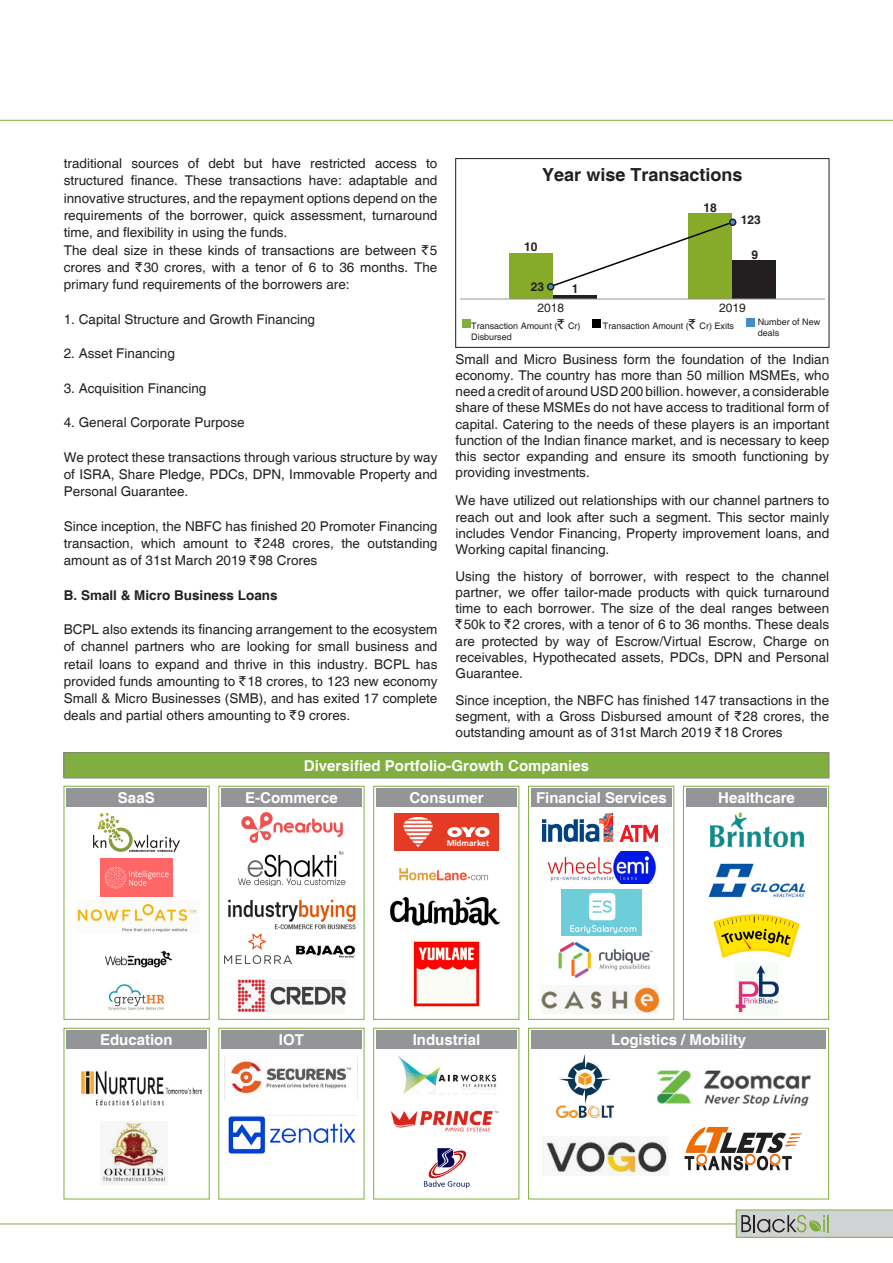
<style>
.page{position:relative;width:893px;height:1263px;background:#fff}
.page>*{position:absolute;margin:0;border:0;box-sizing:border-box;transform-origin:0 0}
.t1{font:700 18px "Helvetica";color:#231f20}
.t2{font:700 15px "Helvetica";color:#fff}
.t3{font:13.5px/16.2px "Helvetica";color:#231f20;text-align:justify}
.t4{font:700 13.5px "Helvetica";color:#231f20}
.t5{font:700 12px "Helvetica";color:#231f20}
.t6{font:12px "Helvetica";color:#231f20}
.t7{font:700 9.3px "Calibri";letter-spacing:-.005em;color:#fff}
.t8{font:9px/10.8px "Helvetica";color:#231f20}
.s1{font-family:"Indian Rupee"}
.s2{font-family:"Indian Rupee";font-size:13.5px}
</style>
<div class="page">
<div style="left:64px;top:1028px;width:146px;height:171px;border:1px solid #80af40"></div>
<div style="left:373px;top:1028px;width:146px;height:171px;border:1px solid #80af40"></div>
<div style="left:528px;top:1028px;width:301px;height:171px;border:1px solid #80af40"></div>
<div style="left:509px;top:254px;width:44px;height:45px;background:#85ab29"></div>
<div style="left:688px;top:214px;width:44px;height:85px;background:#85ab29"></div>
<svg style="left:553px;top:295px;width:43px;height:4px"></svg>
<div style="left:732px;top:260px;width:44px;height:39px;background:#231f20"></div>
<div style="left:455px;top:158px;width:374px;height:190px;border:1px solid #1c1c1c"></div>
<hr style="left:460px;top:299px;width:365px;height:1px;background:#939598">
<div style="left:462px;top:319px;width:8px;height:8px;background:#80af40"></div>
<div style="left:746px;top:319px;width:9px;height:8px;background:#488cc7"></div>
<div style="left:593px;top:319px;width:8px;height:8px;background:#000001"></div>
<div style="left:547px;top:283px;width:7px;height:7px;border:2px solid #231f20;border-radius:50%"></div>
<svg style="left:548px;top:219px;width:188px;height:71px"></svg>
<div style="left:729px;top:218px;width:7px;height:8px;border:2px solid #231f20;border-radius:50%"></div>
<hr style="left:0;top:1223px;width:736px;height:1px;background:#80af40">
<svg style="left:736px;top:1209px;width:157px;height:29px"></svg>
<hr style="left:0;top:120px;width:893px;height:1px;background:#80af40">
<div style="left:64px;top:753px;width:765px;height:25px;background:#80af40"></div>
<div style="left:64px;top:752px;width:765px;height:26px;border:1px solid #828281"></div>
<div style="left:66px;top:789px;width:141px;height:18px;background:#939598"></div>
<div style="left:66px;top:1031px;width:141px;height:18px;background:#939598"></div>
<div style="left:221px;top:1031px;width:141px;height:18px;background:#939598"></div>
<div style="left:376px;top:1031px;width:141px;height:18px;background:#939598"></div>
<div style="left:531px;top:1031px;width:295px;height:18px;background:#939598"></div>
<div style="left:221px;top:789px;width:141px;height:18px;background:#939598"></div>
<div style="left:376px;top:789px;width:141px;height:18px;background:#939598"></div>
<div style="left:531px;top:789px;width:141px;height:18px;background:#939598"></div>
<div style="left:686px;top:789px;width:141px;height:18px;background:#939598"></div>
<div style="left:64px;top:786px;width:146px;height:234px;border:1px solid #80af40"></div>
<div style="left:218px;top:786px;width:146px;height:234px;border:1px solid #80af40"></div>
<div style="left:373px;top:786px;width:146px;height:234px;border:1px solid #80af40"></div>
<div style="left:528px;top:786px;width:146px;height:234px;border:1px solid #80af40"></div>
<div style="left:683px;top:786px;width:146px;height:234px;border:1px solid #80af40"></div>
<img style="left:94px;top:813px;width:86px;height:38px">
<img style="left:100px;top:858px;width:73px;height:38px">
<img style="left:77px;top:904px;width:120px;height:28px">
<img style="left:105px;top:950px;width:66px;height:18px">
<img style="left:108px;top:984px;width:56px;height:26px">
<img style="left:241px;top:812px;width:101px;height:30px">
<img style="left:238px;top:852px;width:107px;height:33px">
<img style="left:228px;top:899px;width:128px;height:31px">
<img style="left:224px;top:933px;width:68px;height:31px">
<img style="left:296px;top:945px;width:60px;height:13px">
<img style="left:238px;top:979px;width:108px;height:33px">
<img style="left:394px;top:813px;width:104px;height:37px">
<img style="left:399px;top:868px;width:89px;height:13px">
<img style="left:390px;top:896px;width:110px;height:30px">
<img style="left:411px;top:938px;width:71px;height:71px">
<img style="left:543px;top:814px;width:115px;height:28px">
<img style="left:547px;top:851px;width:110px;height:32px">
<img style="left:562px;top:890px;width:79px;height:45px">
<img style="left:558px;top:942px;width:95px;height:36px">
<img style="left:541px;top:985px;width:118px;height:28px">
<img style="left:711px;top:812px;width:93px;height:35px">
<img style="left:708px;top:863px;width:96px;height:35px">
<img style="left:713px;top:914px;width:87px;height:44px">
<img style="left:735px;top:965px;width:43px;height:50px">
<img style="left:81px;top:1070px;width:121px;height:36px">
<img style="left:102px;top:1121px;width:64px;height:62px">
<img style="left:224px;top:1057px;width:127px;height:42px">
<img style="left:226px;top:1115px;width:130px;height:39px">
<img style="left:656px;top:1070px;width:155px;height:36px">
<img style="left:543px;top:1141px;width:126px;height:34px">
<img style="left:684px;top:1128px;width:118px;height:43px">
<img style="left:557px;top:1055px;width:56px;height:62px">
<img style="left:398px;top:1056px;width:99px;height:38px">
<img style="left:423px;top:1148px;width:47px;height:41px">
<img style="left:390px;top:1110px;width:109px;height:22px">
<p class="t3" style="left:64px;top:155px;width:388px;line-height:17.2px;text-align:left">traditional sources of debt but have restricted access to structured finance. These transactions have: adaptable and innovative structures, and the repayment options depend on the requirements of the borrower, quick assessment, turnaround time, and flexibility in using the funds.<br>The deal size in these kinds of transactions are between <span class="s1">₹</span>5 crores and <span class="s1">₹</span>30 crores, with a tenor of 6 to 36 months. The primary fund requirements of the borrowers are:</p>
<p class="t3" style="left:64px;top:311px;width:253px">1. Capital Structure and Growth Financing</p>
<p class="t3" style="left:64px;top:346px;width:113px">2. Asset Financing</p>
<p class="t3" style="left:64px;top:380px;width:144px">3. Acquisition Financing</p>
<p class="t3" style="left:64px;top:415px;width:182px">4. General Corporate Purpose</p>
<p class="t3" style="left:64px;top:449px;width:375px;line-height:17.2px">We protect these transactions through various structure by way of ISRA, Share Pledge, PDCs, DPN, Immovable Property and Personal Guarantee.</p>
<p class="t3" style="left:64px;top:518px;width:375px;line-height:17.2px">Since inception, the NBFC has finished 20 Promoter Financing transaction, which amount to <span class="s1">₹</span>248 crores, the outstanding amount as of 31st March 2019 <span class="s1">₹</span>98 Crores</p>
<p class="t4" style="left:64px;top:587px;width:215px">B. Small &amp; Micro Business Loans</p>
<p class="t3" style="left:64px;top:621px;width:375px;line-height:17.2px">BCPL also extends its financing arrangement to the ecosystem of channel partners who are looking for small business and retail loans to expand and thrive in this industry. BCPL has provided funds amounting to <span class="s1">₹</span>18 crores, to 123 new economy Small &amp; Micro Businesses (SMB), and has exited 17 complete deals and partial others amounting to <span class="s1">₹</span>9 crores.</p>
<h1 class="t1" style="left:542px;top:163px;width:202px">Year wise Transactions</h1>
<p class="t5" style="left:703px;top:200px;width:15px">18</p>
<p class="t5" style="left:741px;top:212px;width:22px">123</p>
<p class="t5" style="left:524px;top:239px;width:15px">10</p>
<p class="t5" style="left:751px;top:247px;width:8px">9</p>
<p class="t5" style="left:531px;top:279px;width:15px">23</p>
<p class="t5" style="left:572px;top:281px;width:8px">1</p>
<p class="t6" style="left:538px;top:301px;width:28px">2018</p>
<p class="t6" style="left:719px;top:301px;width:28px">2019</p>
<p class="t8" style="left:471px;top:321px;width:116px">Transaction Amount (<span class="s2">I</span>Cr)<br>Disbursed</p>
<p class="t8" style="left:758px;top:317px;width:64px">Number of New deals</p>
<p class="t8" style="left:603px;top:321px;width:133px">Transaction Amount (<span class="s2">I</span>Cr) Exits</p>
<p class="t3" style="left:455px;top:351px;width:375px">Small and Micro Business form the foundation of the Indian economy. The country has more than 50 million MSMEs, who need a credit of around USD 200 billion. however, a considerable share of these MSMEs do not have access to traditional form of capital. Catering to the needs of these players is an important function of the Indian finance market, and is necessary to keep this sector expanding and ensure its smooth functioning by providing investments.</p>
<p class="t3" style="left:455px;top:493px;width:375px">We have utilized out relationships with our channel partners to reach out and look after such a segment. This sector mainly includes Vendor Financing, Property improvement loans, and Working capital financing.</p>
<p class="t3" style="left:455px;top:568px;width:375px">Using the history of borrower, with respect to the channel partner, we offer tailor-made products with quick turnaround time to each borrower. The size of the deal ranges between <span class="s1">₹</span>50k to <span class="s1">₹</span>2 crores, with a tenor of 6 to 36 months. These deals are protected by way of Escrow/Virtual Escrow, Charge on receivables, Hypothecated assets, PDCs, DPN and Personal Guarantee.</p>
<p class="t3" style="left:455px;top:692px;width:375px">Since inception, the NBFC has finished 147 transactions in the segment, with a Gross Disbursed amount of <span class="s1">₹</span>28 crores, the outstanding amount as of 31st March 2019 <span class="s1">₹</span>18 Crores</p>
<p class="t2" style="left:304px;top:756px;width:287px">Diversified Portfolio-Growth Companies</p>
<p class="t2" style="left:118px;top:789px;width:38px">SaaS</p>
<p class="t2" style="left:245px;top:789px;width:94px">E-Commerce</p>
<p class="t2" style="left:409px;top:789px;width:76px">Consumer</p>
<p class="t2" style="left:536px;top:789px;width:132px">Financial Services</p>
<p class="t2" style="left:718px;top:789px;width:78px">Healthcare</p>
<p class="t7" style="left:447px;top:836px;width:44px">Midmarket</p>
<p class="t2" style="left:100px;top:1031px;width:74px">Education</p>
<p class="t2" style="left:279px;top:1031px;width:27px">IOT</p>
<p class="t2" style="left:413px;top:1031px;width:69px">Industrial</p>
<p class="t2" style="left:611px;top:1031px;width:137px">Logistics / Mobility</p>
</div>
